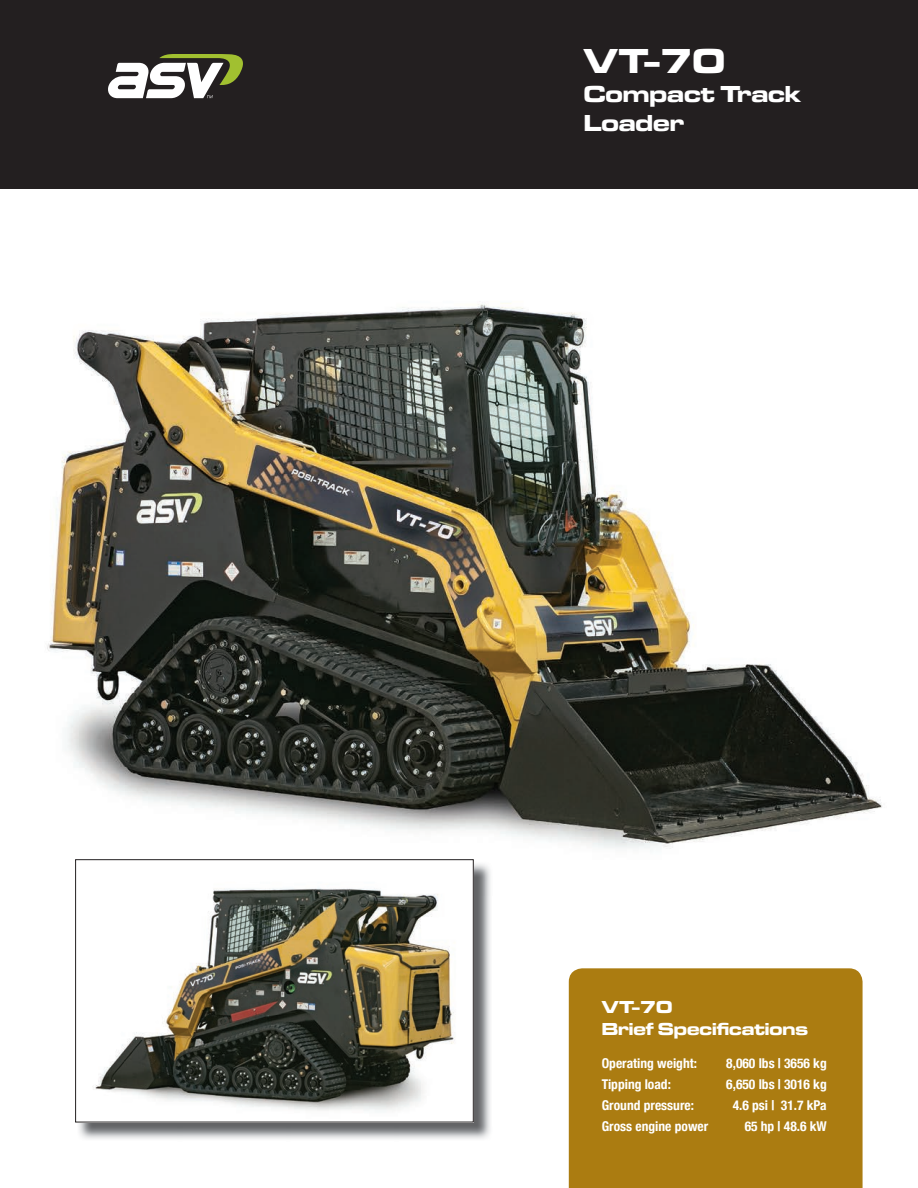
<style>
.page{position:relative;width:918px;height:1188px;background:#fff}
.page>*{position:absolute;margin:0;border:0;box-sizing:border-box;transform-origin:0 0}
.t1{font:700 expanded 36px "Microgramma DOT";color:#fff}
.t2{font:700 expanded 24px/28.8px "Microgramma DOT";color:#fff}
.t3{font:700 expanded 18px/21.6px "Microgramma DOT";color:#fff}
.t4{font:700 condensed 13.5px "Helvetica Neue";color:#fff}
</style>
<div class="page">
<img style="left:47px;top:303px;width:835px;height:545px">
<div style="left:0;top:0;width:918px;height:189px;background:#231f20"></div>
<svg style="left:108px;top:54px;width:135px;height:44px"></svg>
<div style="left:569px;top:968px;width:294px;height:220px;background:#ab7c11"></div>
<img style="left:77px;top:864px;width:414px;height:275px">
<img style="left:77px;top:864px;width:395px;height:256px">
<div style="left:75px;top:859px;width:399px;height:263px;border:1px solid #231f20"></div>
<h1 class="t1" style="left:584px;top:36px;width:143px">VT-70</h1>
<h2 class="t2" style="left:584px;top:79px;width:219px">Compact Track<br>Loader</h2>
<h3 class="t3" style="left:602px;top:997px;width:208px">VT-70<br>Brief Specifications</h3>
<p class="t4" style="left:602px;top:1052px;width:97px">Operating weight:</p>
<p class="t4" style="left:726px;top:1052px;width:102px">8,060 lbs | 3656 kg</p>
<p class="t4" style="left:602px;top:1073px;width:71px">Tipping load:</p>
<p class="t4" style="left:726px;top:1073px;width:102px">6,650 lbs | 3016 kg</p>
<p class="t4" style="left:602px;top:1094px;width:94px">Ground pressure:</p>
<p class="t4" style="left:733px;top:1094px;width:96px">4.6 psi | 31.7 kPa</p>
<p class="t4" style="left:602px;top:1115px;width:108px">Gross engine power</p>
<p class="t4" style="left:745px;top:1115px;width:84px">65 hp | 48.6 kW</p>
</div>
